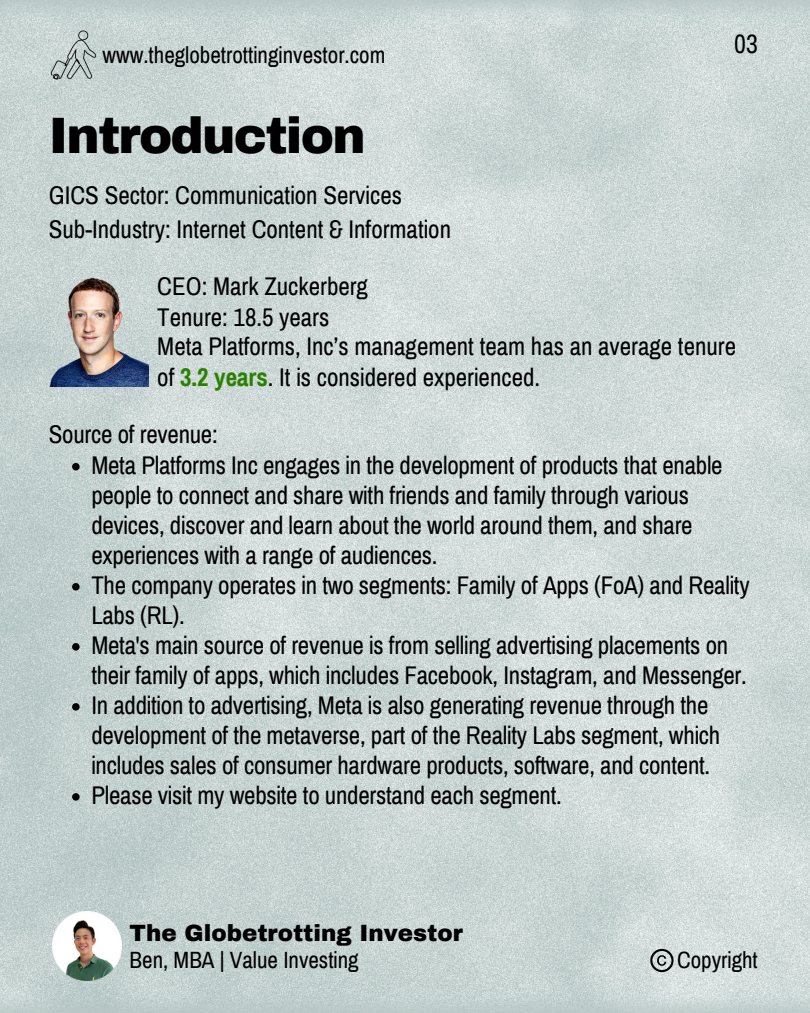
<style>
.page{position:relative;width:810px;height:1013px;background:#fff}
.page>*{position:absolute;margin:0;border:0;box-sizing:border-box;transform-origin:0 0}
.t1{font:900 50px "Archivo";letter-spacing:-.035em;color:#000}
.t2{font:26px "Archivo Narrow";color:#000}
.t3{font:25px/30px "Archivo Narrow";letter-spacing:-.01em;color:#000}
.t4{font:23px "Archivo Narrow";color:#000}
.t5{font:900 23px "Archivo";color:#000}
.s1{font-weight:700;color:#2a8000}
</style>
<div class="page">
<img style="left:0;top:0;width:810px;height:1012px">
<img style="left:49px;top:30px;width:46px;height:52px">
<img style="left:50px;top:272px;width:98px;height:114px">
<svg style="left:72px;top:463px;width:8px;height:7px"></svg>
<svg style="left:72px;top:583px;width:8px;height:7px"></svg>
<svg style="left:72px;top:643px;width:8px;height:7px"></svg>
<svg style="left:72px;top:703px;width:8px;height:7px"></svg>
<svg style="left:72px;top:793px;width:8px;height:7px"></svg>
<img style="left:53px;top:911px;width:69px;height:69px">
<svg style="left:650px;top:948px;width:24px;height:24px"></svg>
<p class="t4" style="left:103px;top:43px;width:284px">www.theglobetrottinginvestor.com</p>
<h1 class="t1" style="left:49px;top:109px;width:318px">Introduction</h1>
<p class="t3" style="left:49px;top:178px;width:404px;line-height:34.5px">GICS Sector: Communication Services<br>Sub-Industry: Internet Content &amp; Information</p>
<p class="t2" style="left:734px;top:30px;width:25px">03</p>
<p class="t3" style="left:157px;top:271px;width:580px;line-height:30.3px">CEO: Mark Zuckerberg<br>Tenure: 18.5 years<br>Meta Platforms, Inc’s management team has an average tenure of <span class="s1">3.2 years</span>. It is considered experienced.</p>
<p class="t3" style="left:49px;top:420px;width:170px">Source of revenue:</p>
<p class="t3" style="left:91px;top:450px;width:660px">Meta Platforms Inc engages in the development of products that enable people to connect and share with friends and family through various devices, discover and learn about the world around them, and share experiences with a range of audiences.<br>The company operates in two segments: Family of Apps (FoA) and Reality Labs (RL).<br>Meta's main source of revenue is from selling advertising placements on their family of apps, which includes Facebook, Instagram, and Messenger.<br>In addition to advertising, Meta is also generating revenue through the development of the metaverse, part of the Reality Labs segment, which includes sales of consumer hardware products, software, and content.<br>Please visit my website to understand each segment.</p>
<p class="t5" style="left:130px;top:920px;width:335px">The Globetrotting Investor</p>
<p class="t4" style="left:130px;top:947px;width:231px">Ben, MBA | Value Investing</p>
<p class="t4" style="left:677px;top:947px;width:82px">Copyright</p>
</div>
